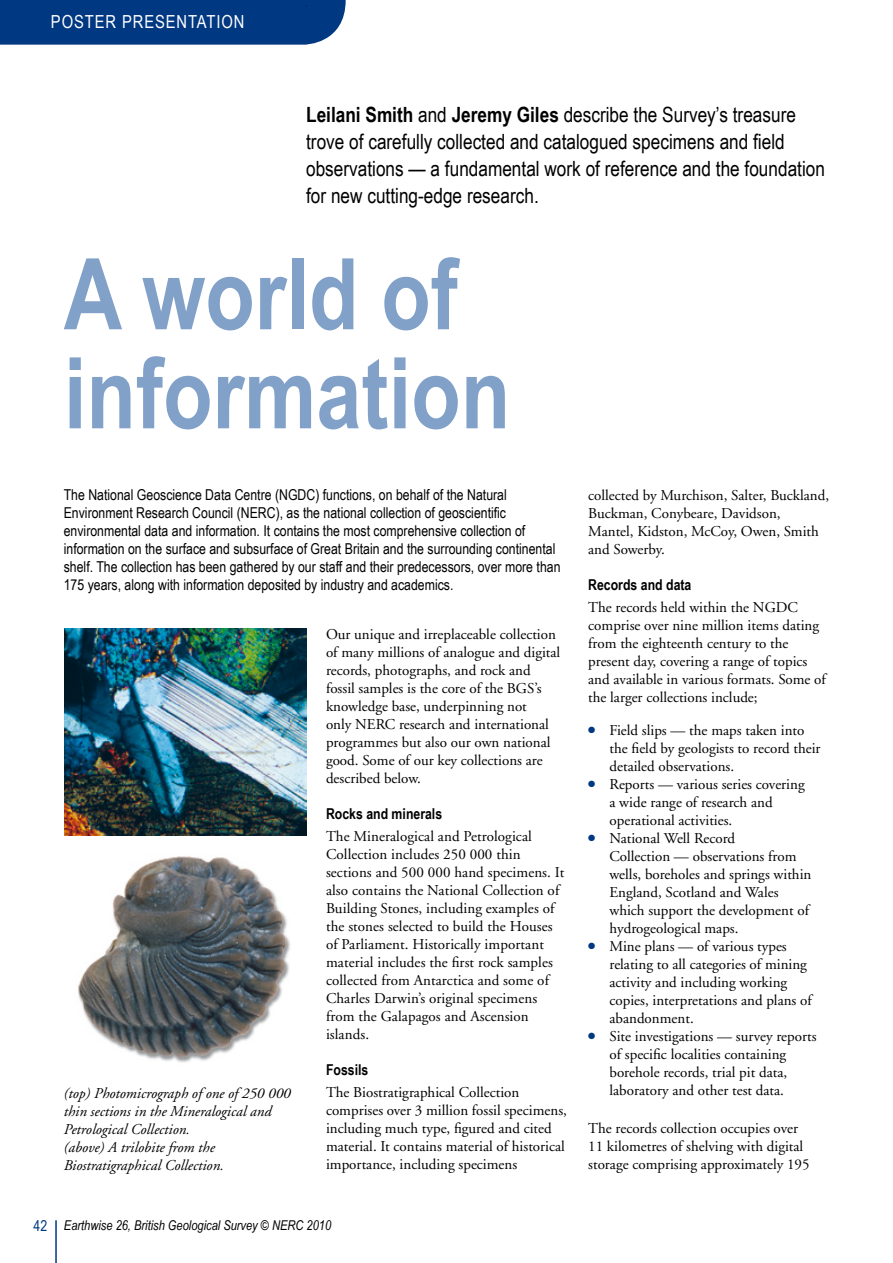
<style>
.page{position:relative;width:893px;height:1263px;background:#fff}
.page>*{position:absolute;margin:0;border:0;box-sizing:border-box;transform-origin:0 0}
.t1{font:700 99px/99px "Arial Narrow";color:#81a1c8}
.Standfirst_Para{font:21px/27px "Arial Narrow";color:#000}
.Theme_Title{font:18px "Arial Narrow";letter-spacing:.05em;color:#fff}
.Main_Body_Text{font:15px/18px "Adobe Garamond";color:#000}
.Sub_Heading_Para{font:15px/18px "Arial Narrow";color:#000}
.t2{font:italic 15px/18px "Adobe Garamond";color:#000}
.Sub_Heading_in_Main{font:700 15px "Arial Narrow";color:#000}
.page_number{font:15px "Arial Narrow";color:#003882}
.bottom_page_text{font:italic 13.5px "Arial Narrow";color:#000}
.s1{font-weight:700}
.s2{color:#003882}
</style>
<div class="page">
<img style="left:65px;top:628px;width:241px;height:208px">
<hr style="left:55px;top:1220px;width:2px;height:43px;background:#003882">
<div style="left:0;top:0;width:346px;height:45px;background:#003882"></div>
<img style="left:78px;top:856px;width:213px;height:207px">
<p class="Theme_Title" style="left:51px;top:8px;width:195px">POSTER PRESENTATION</p>
<p class="Standfirst_Para" style="left:306px;top:100px;width:520px"><span class="s1">Leilani Smith</span> and <span class="s1">Jeremy Giles</span> describe the Survey’s treasure trove of carefully collected and catalogued specimens and field observations — a fundamental work of reference and the foundation for new cutting-edge research.</p>
<p class="t1" style="left:64px;top:240px;width:448px">A world of information</p>
<p class="Sub_Heading_Para" style="left:64px;top:485px;width:498px">The National Geoscience Data Centre (NGDC) functions, on behalf of the Natural Environment Research Council (NERC), as the national collection of geoscientific environmental data and information. It contains the most comprehensive collection of information on the surface and subsurface of Great Britain and the surrounding continental shelf. The collection has been gathered by our staff and their predecessors, over more than 175 years, along with information deposited by industry and academics.</p>
<p class="t2" style="left:64px;top:1084px;width:228px">(top) Photomicrograph of one of 250 000 thin sections in the Mineralogical and<br>Petrological Collection.</p>
<p class="t2" style="left:64px;top:1138px;width:162px">(above) A trilobite from the<br>Biostratigraphical Collection.</p>
<p class="Main_Body_Text" style="left:326px;top:625px;width:236px">Our unique and irreplaceable collection of many millions of analogue and digital records, photographs, and rock and fossil samples is the core of the BGS’s knowledge base, underpinning not<br>only NERC research and international programmes but also our own national good. Some of our key collections are described below.</p>
<p class="Sub_Heading_in_Main" style="left:326px;top:802px;width:118px">Rocks and minerals</p>
<p class="Main_Body_Text" style="left:326px;top:828px;width:240px">The Mineralogical and Petrological Collection includes 250 000 thin sections and 500 000 hand specimens. It also contains the National Collection of Building Stones, including examples of the stones selected to build the Houses of Parliament. Historically important material includes the first rock samples collected from Antarctica and some of Charles Darwin’s original specimens from the Galapagos and Ascension islands.</p>
<p class="Sub_Heading_in_Main" style="left:326px;top:1058px;width:44px">Fossils</p>
<p class="Main_Body_Text" style="left:326px;top:1084px;width:242px">The Biostratigraphical Collection comprises over 3 million fossil specimens, including much type, figured and cited material. It contains material of historical importance, including specimens</p>
<p class="page_number" style="left:34px;top:1215px;width:15px">42</p>
<p class="bottom_page_text" style="left:64px;top:1216px;width:269px">Earthwise 26, British Geological Survey © NERC 2010</p>
<p class="Main_Body_Text" style="left:588px;top:487px;width:242px">collected by Murchison, Salter, Buckland,<br>Buckman, Conybeare, Davidson,<br>Mantel, Kidston, McCoy, Owen, Smith and Sowerby.</p>
<p class="Sub_Heading_in_Main" style="left:588px;top:573px;width:105px">Records and data</p>
<p class="Main_Body_Text" style="left:588px;top:599px;width:239px">The records held within the NGDC comprise over nine million items dating from the eighteenth century to the present day, covering a range of topics and available in various formats. Some of the larger collections include;</p>
<p class="Main_Body_Text" style="left:609px;top:722px;width:213px;text-indent:-21px"><span class="s2">●</span> Field slips — the maps taken into the field by geologists to record their detailed observations.</p>
<p class="Main_Body_Text" style="left:609px;top:776px;width:197px;text-indent:-21px"><span class="s2">●</span> Reports — various series covering a wide range of research and operational activities.</p>
<p class="Main_Body_Text" style="left:609px;top:830px;width:203px;text-indent:-21px"><span class="s2">●</span> National Well Record<br>Collection — observations from wells, boreholes and springs within<br>England, Scotland and Wales which support the development of hydrogeological maps.</p>
<p class="Main_Body_Text" style="left:609px;top:938px;width:204px;text-indent:-21px"><span class="s2">●</span> Mine plans — of various types relating to all categories of mining activity and including working copies, interpretations and plans of abandonment.</p>
<p class="Main_Body_Text" style="left:609px;top:1028px;width:209px;text-indent:-21px"><span class="s2">●</span> Site investigations — survey reports of specific localities containing borehole records, trial pit data, laboratory and other test data.</p>
<p class="Main_Body_Text" style="left:588px;top:1119px;width:223px">The records collection occupies over<br>11 kilometres of shelving with digital storage comprising approximately 195</p>
</div>
